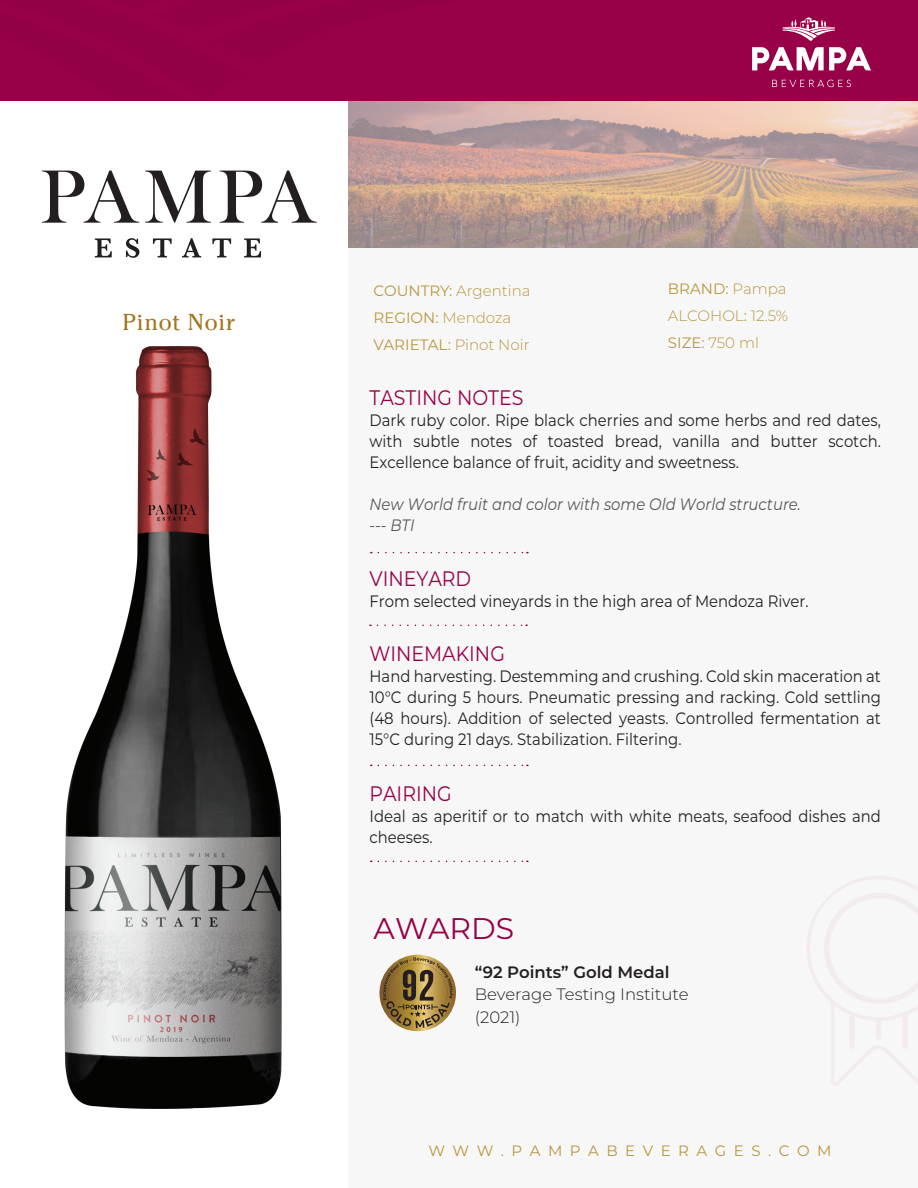
<style>
.page{position:relative;width:918px;height:1188px;background:#fff}
.page>*{position:absolute;margin:0;border:0;box-sizing:border-box;transform-origin:0 0}
.t1{font:29.85px "Montserrat";color:#980047}
.t2{font:24px "Cheltenham";letter-spacing:.04em;color:#a3761f}
.t3{font:21px "Montserrat";color:#980047;scale:.9 1}
.t4{font:16.5px/21px "Montserrat";color:#231f20;text-align:justify;scale:.9 1}
.t5{font:italic 16.5px/21px "Montserrat";color:#57585a;scale:.9 1}
.t6{font:300 16.5px/22.5px "Montserrat";color:#231f20}
.t7{font:600 16.5px "Montserrat";color:#231f20}
.t8{font:300 15px/27px "Montserrat";color:#b9973c}
.t9{font:15px "Montserrat";letter-spacing:.5em;color:#b9973c}
.s1{font-weight:400}
</style>
<div class="page">
<svg style="left:348px;top:100px;width:570px;height:148px;background:#c3a49a"></svg>
<div style="left:348px;top:248px;width:570px;height:940px;background:#f7f7f8"></div>
<div style="left:0;top:0;width:918px;height:100px;background:#980047"></div>
<svg style="left:752px;top:47px;width:119px;height:23px"></svg>
<svg style="left:772px;top:80px;width:79px;height:7px"></svg>
<svg style="left:783px;top:17px;width:52px;height:24px"></svg>
<svg style="left:807px;top:876px;width:111px;height:209px"></svg>
<img style="left:64px;top:346px;width:218px;height:763px">
<svg style="left:377px;top:625px;width:150px;height:1px"></svg>
<svg style="left:378px;top:552px;width:150px;height:1px"></svg>
<svg style="left:378px;top:765px;width:150px;height:1px"></svg>
<svg style="left:378px;top:861px;width:150px;height:1px"></svg>
<svg style="left:42px;top:171px;width:97px;height:52px"></svg>
<svg style="left:145px;top:171px;width:66px;height:52px"></svg>
<svg style="left:220px;top:171px;width:97px;height:52px"></svg>
<svg style="left:95px;top:238px;width:17px;height:19px"></svg>
<svg style="left:126px;top:238px;width:13px;height:20px"></svg>
<svg style="left:153px;top:238px;width:19px;height:19px"></svg>
<svg style="left:182px;top:238px;width:19px;height:19px"></svg>
<svg style="left:212px;top:238px;width:19px;height:19px"></svg>
<svg style="left:244px;top:238px;width:17px;height:19px"></svg>
<svg style="left:379px;top:955px;width:77px;height:76px"></svg>
<svg style="left:383px;top:957px;width:70px;height:71px;background:#9a8251"></svg>
<h2 class="t2" style="left:123px;top:308px;width:114px">Pinot Noir</h2>
<p class="t8" style="left:374px;top:276px;width:158px"><span class="s1">COUNTRY:</span> Argentina<br><span class="s1">REGION:</span> Mendoza<br><span class="s1">VARIETAL:</span> Pinot Noir</p>
<p class="t8" style="left:668px;top:275px;width:122px;text-align:justify"><span class="s1">BRAND:</span> Pampa ALCOHOL<span class="s1">:</span> 12.5% <span class="s1">SIZE:</span> 750 ml</p>
<p class="t3" style="left:370px;top:383px;width:172px">TASTING NOTES</p>
<p class="t4" style="left:370px;top:409px;width:570px">Dark ruby color. Ripe black cherries and some herbs and red dates, with subtle notes of toasted bread, vanilla and butter scotch.<br>Excellence balance of fruit, acidity and sweetness.</p>
<p class="t5" style="left:370px;top:493px;width:481px">New World fruit and color with some Old World structure. --- BTI</p>
<p class="t3" style="left:370px;top:565px;width:115px">VINEYARD</p>
<p class="t4" style="left:370px;top:590px;width:489px">From selected vineyards in the high area of Mendoza River.</p>
<p class="t3" style="left:370px;top:640px;width:152px">WINEMAKING</p>
<p class="t4" style="left:370px;top:665px;width:570px">Hand harvesting. Destemming and crushing. Cold skin maceration at 10°C during 5 hours. Pneumatic pressing and racking. Cold settling (48 hours). Addition of selected yeasts. Controlled fermentation at 15°C during 21 days. Stabilization. Filtering.</p>
<p class="t3" style="left:370px;top:779px;width:93px">PAIRING</p>
<p class="t4" style="left:370px;top:805px;width:570px">Ideal as aperitif or to match with white meats, seafood dishes and cheeses.</p>
<h1 class="t1" style="left:374px;top:908px;width:142px">AWARDS</h1>
<p class="t7" style="left:475px;top:960px;width:196px">“92 Points” Gold Medal</p>
<p class="t6" style="left:475px;top:983px;width:215px">Beverage Testing Institute (2021)</p>
<p class="t9" style="left:428px;top:1140px;width:405px">WWW.PAMPABEVERAGES.COM</p>
</div>
